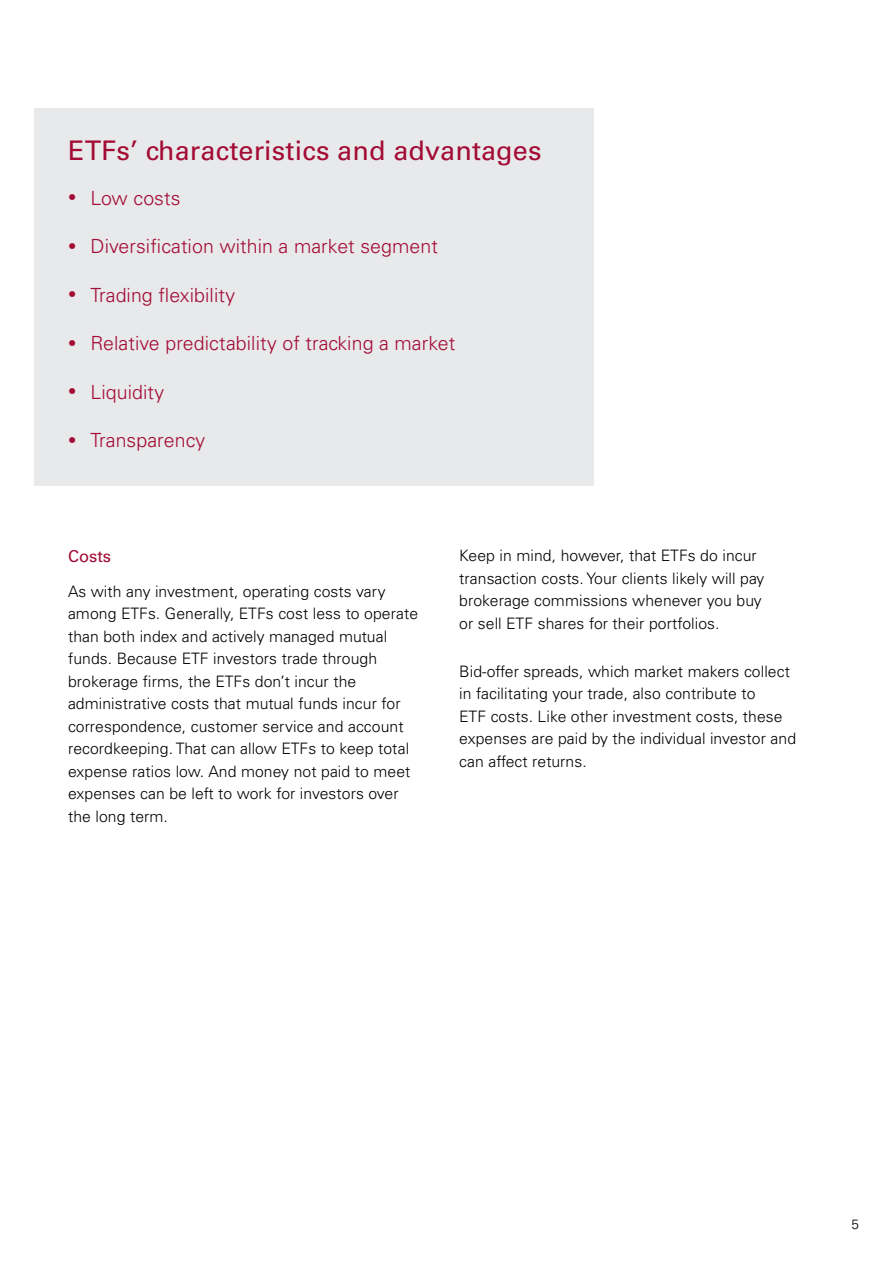
<style>
.page{position:relative;width:893px;height:1263px;background:#fff}
.page>*{position:absolute;margin:0;border:0;box-sizing:border-box;transform-origin:0 0}
.t1{font:27px "Univers LT Std";letter-spacing:.005em;color:#a30b35}
.t2{font:300 19.5px "Univers LT Std";letter-spacing:.005em;color:#a30b35}
.t3{font:16.5px "Univers LT Std";color:#a30b35}
.t4{font:300 15.75px/22.5px "Univers LT Std";letter-spacing:.005em;color:#000}
.t5{font:300 13.5px "Univers LT Std";color:#000}
.s1{font-size:16.5px}
</style>
<div class="page">
<div style="left:34px;top:108px;width:559px;height:378px;background:#e8e9ea"></div>
<h1 class="t1" style="left:68px;top:135px;width:475px">ETFs’ characteristics and advantages</h1>
<p class="t2" style="left:68px;top:186px;width:114px"><span class="s1">•</span> Low costs</p>
<p class="t2" style="left:68px;top:234px;width:371px"><span class="s1">•</span> Diversification within a market segment</p>
<p class="t2" style="left:68px;top:283px;width:169px"><span class="s1">•</span> Trading flexibility</p>
<p class="t2" style="left:68px;top:331px;width:389px"><span class="s1">•</span> Relative predictability of tracking a market</p>
<p class="t2" style="left:68px;top:380px;width:98px"><span class="s1">•</span> Liquidity</p>
<p class="t2" style="left:68px;top:428px;width:139px"><span class="s1">•</span> Transparency</p>
<p class="t3" style="left:68px;top:546px;width:45px">Costs</p>
<p class="t4" style="left:68px;top:580px;width:352px">As with any investment, operating costs vary among ETFs. Generally, ETFs cost less to operate than both index and actively managed mutual funds. Because ETF investors trade through brokerage firms, the ETFs don’t incur the administrative costs that mutual funds incur for correspondence, customer service and account recordkeeping. That can allow ETFs to keep total expense ratios low. And money not paid to meet expenses can be left to work for investors over the long term.</p>
<p class="t4" style="left:459px;top:544px;width:307px">Keep in mind, however, that ETFs do incur transaction costs. Your clients likely will pay brokerage commissions whenever you buy or sell ETF shares for their portfolios.</p>
<p class="t4" style="left:459px;top:660px;width:338px">Bid-offer spreads, which market makers collect in facilitating your trade, also contribute to<br>ETF costs. Like other investment costs, these expenses are paid by the individual investor and can affect returns.</p>
<p class="t5" style="left:851px;top:1216px;width:9px">5</p>
</div>
